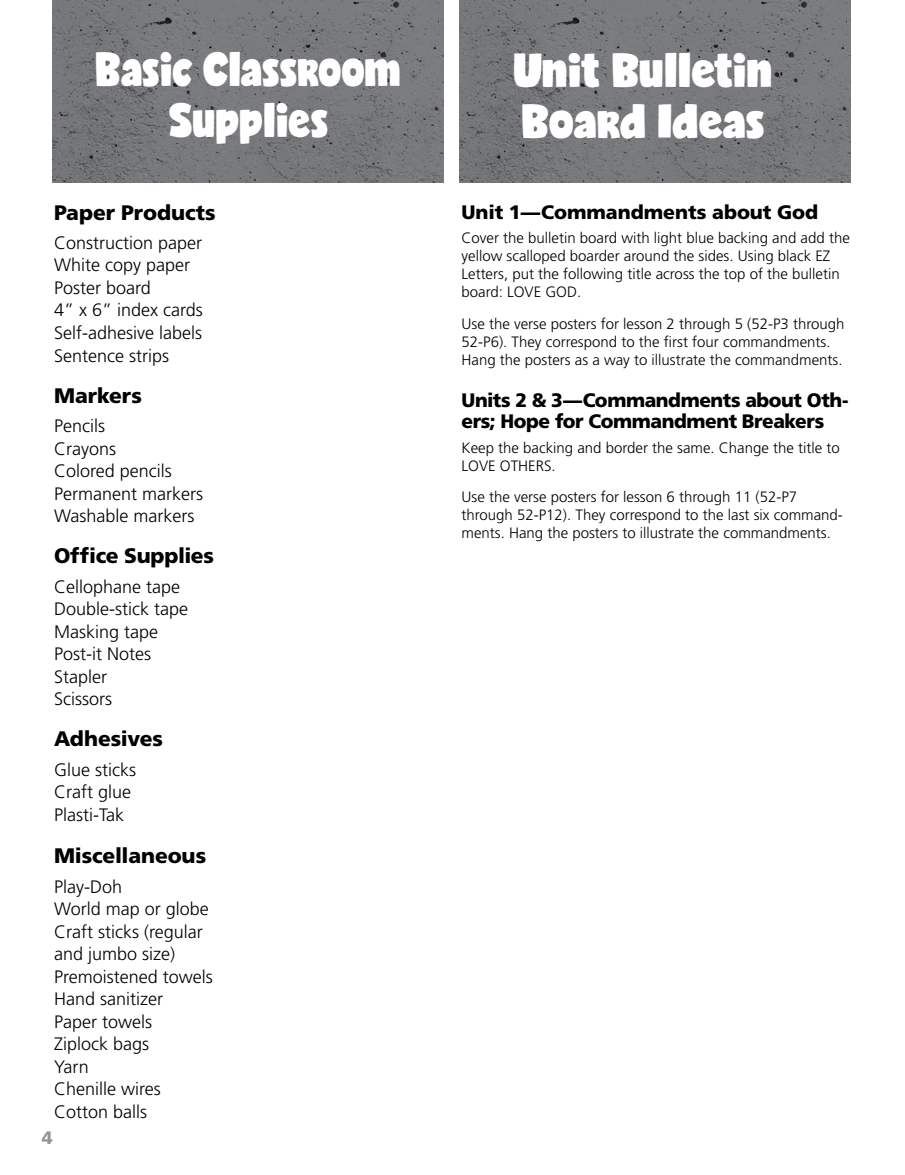
<style>
.page{position:relative;width:905px;height:1175px;background:#fff}
.page>*{position:absolute;margin:0;border:0;box-sizing:border-box;transform-origin:0 0}
.t1{font:45px/51px "Candy";color:#fff;text-align:center;scale:.93 1}
.t2{font:45px/51px "Candy";color:#fff}
.t3{font:900 21px "Frutiger LT Std";letter-spacing:-.005em;color:#000}
.t4{font:900 19.5px/21px "Frutiger LT Std";letter-spacing:-.02em;color:#000}
.t5{font:300 18px/22.5px "Frutiger LT Std";color:#000}
.t6{font:900 18px "Frutiger LT Std";color:#939598}
.t7{font:300 15px/18px "Frutiger LT Std";color:#000}
</style>
<div class="page">
<img style="left:52px;top:0;width:391px;height:182px">
<img style="left:460px;top:0;width:391px;height:182px">
<h1 class="t1" style="left:96px;top:46px;width:329px">Basic Classroom<br>Supplies</h1>
<h1 class="t2" style="left:514px;top:47px;width:260px">Unit Bulletin<br>Board Ideas</h1>
<h2 class="t3" style="left:54px;top:200px;width:163px">Paper Products</h2>
<p class="t5" style="left:54px;top:232px;width:150px">Construction paper<br>White copy paper<br>Poster board<br>4” x 6” index cards<br>Self-adhesive labels<br>Sentence strips</p>
<h2 class="t3" style="left:54px;top:383px;width:89px">Markers</h2>
<p class="t5" style="left:54px;top:415px;width:150px">Pencils<br>Crayons<br>Colored pencils<br>Permanent markers<br>Washable markers</p>
<h2 class="t3" style="left:54px;top:543px;width:161px">Office Supplies</h2>
<p class="t5" style="left:54px;top:575px;width:136px">Cellophane tape<br>Double-stick tape<br>Masking tape<br>Post-it Notes<br>Stapler<br>Scissors</p>
<h2 class="t3" style="left:54px;top:726px;width:111px">Adhesives</h2>
<p class="t5" style="left:54px;top:758px;width:83px">Glue sticks<br>Craft glue<br>Plasti-Tak</p>
<h2 class="t3" style="left:54px;top:843px;width:154px">Miscellaneous</h2>
<p class="t5" style="left:54px;top:875px;width:160px">Play-Doh<br>World map or globe<br>Craft sticks (regular and jumbo size)<br>Premoistened towels<br>Hand sanitizer<br>Paper towels<br>Ziplock bags<br>Yarn<br>Chenille wires<br>Cotton balls</p>
<p class="t6" style="left:42px;top:1127px;width:13px">4</p>
<h3 class="t4" style="left:461px;top:201px;width:358px">Unit 1—Commandments about God</h3>
<p class="t7" style="left:461px;top:229px;width:390px">Cover the bulletin board with light blue backing and add the yellow scalloped boarder around the sides. Using black EZ Letters, put the following title across the top of the bulletin board: LOVE GOD.</p>
<p class="t7" style="left:461px;top:315px;width:384px">Use the verse posters for lesson 2 through 5 (52-P3 through<br>52-P6). They correspond to the first four commandments.<br>Hang the posters as a way to illustrate the commandments.</p>
<h3 class="t4" style="left:461px;top:389px;width:388px">Units 2 &amp; 3—Commandments about Oth&shy;ers; Hope for Commandment Breakers</h3>
<p class="t7" style="left:461px;top:439px;width:380px">Keep the backing and border the same. Change the title to<br>LOVE OTHERS.</p>
<p class="t7" style="left:461px;top:488px;width:383px">Use the verse posters for lesson 6 through 11 (52-P7 through 52-P12). They correspond to the last six command&shy;ments. Hang the posters to illustrate the commandments.</p>
</div>
